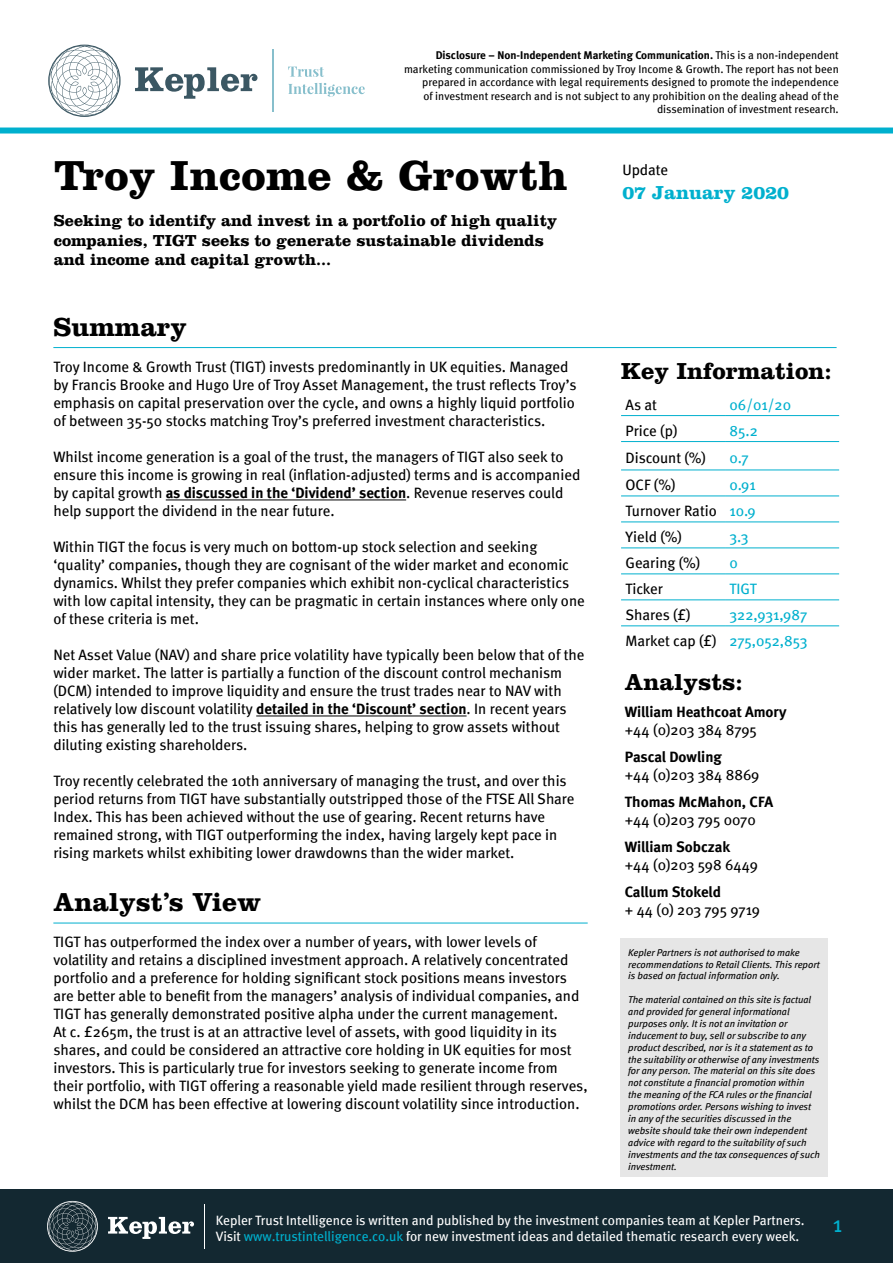
<style>
.page{position:relative;width:893px;height:1263px;background:#fff}
.page>*{position:absolute;margin:0;border:0;box-sizing:border-box;transform-origin:0 0}
.t1{font:700 43.5px "Clarendon LT Std";letter-spacing:.01em;color:#000}
.t2{font:700 27px "Clarendon LT Std";color:#000}
.t3{font:700 24px "Clarendon LT Std";color:#000}
.t4{font:22.5px "Meta";color:#00b0ce}
.t5{font:700 19.5px "Clarendon LT Std";color:#00b0ce}
.t6{font:700 16.5px/19.8px "Clarendon LT Std";color:#000}
.t7{font:15px/18px "Meta";color:#000}
.t8{font:700 15px "Meta";color:#000}
.t9{font:15px/26px "Meta";color:#00b0ce;text-align:right}
.t10{font:13.5px/16.2px "Meta";color:#fff}
.t11{font:11.25px/13.5px "Meta";color:#000;text-align:right}
.t12{font:11.25px "Meta Bold LF";color:#000}
.t13{font:italic 9.9px/11.9px "Meta Book LF";color:#000}
.s1{font-family:"Meta"}
.s2{font-family:"Meta Bold LF"}
.s3{color:#00b0ce}
.s4{color:#000}
</style>
<div class="page">
<div style="left:0;top:128px;width:893px;height:6px;background:#00b0ce"></div>
<svg style="left:135px;top:67px;width:122px;height:32px"></svg>
<svg style="left:48px;top:45px;width:73px;height:72px"></svg>
<svg style="left:288px;top:67px;width:36px;height:10px"></svg>
<svg style="left:288px;top:83px;width:77px;height:14px"></svg>
<hr style="left:272px;top:50px;width:1px;height:62px;background:#87bfcc">
<div style="left:0;top:1189px;width:893px;height:74px;background:#132831"></div>
<svg style="left:108px;top:1217px;width:86px;height:22px"></svg>
<svg style="left:47px;top:1201px;width:51px;height:51px"></svg>
<hr style="left:204px;top:1204px;width:1px;height:44px;background:#fff">
<hr style="left:53px;top:347px;width:784px;height:1px;background:#00b0ce">
<hr style="left:166px;top:500px;width:240px;height:1px;background:#000">
<hr style="left:256px;top:716px;width:211px;height:1px;background:#000">
<hr style="left:53px;top:923px;width:535px;height:1px;background:#00b0ce">
<hr style="left:621px;top:441px;width:104px;height:1px;background:#00b0ce">
<hr style="left:725px;top:441px;width:114px;height:1px;background:#00b0ce">
<hr style="left:621px;top:470px;width:104px;height:1px;background:#00b0ce">
<hr style="left:725px;top:470px;width:114px;height:1px;background:#00b0ce">
<hr style="left:621px;top:496px;width:104px;height:1px;background:#00b0ce">
<hr style="left:725px;top:496px;width:114px;height:1px;background:#00b0ce">
<hr style="left:621px;top:521px;width:104px;height:1px;background:#00b0ce">
<hr style="left:725px;top:521px;width:114px;height:1px;background:#00b0ce">
<hr style="left:621px;top:547px;width:104px;height:1px;background:#00b0ce">
<hr style="left:725px;top:547px;width:114px;height:1px;background:#00b0ce">
<hr style="left:621px;top:573px;width:104px;height:1px;background:#00b0ce">
<hr style="left:725px;top:573px;width:114px;height:1px;background:#00b0ce">
<hr style="left:621px;top:599px;width:104px;height:1px;background:#00b0ce">
<hr style="left:725px;top:599px;width:114px;height:1px;background:#00b0ce">
<hr style="left:621px;top:625px;width:104px;height:1px;background:#00b0ce">
<hr style="left:725px;top:625px;width:114px;height:1px;background:#00b0ce">
<hr style="left:621px;top:415px;width:104px;height:1px;background:#00b0ce">
<hr style="left:725px;top:415px;width:114px;height:1px;background:#00b0ce">
<div style="left:621px;top:939px;width:207px;height:238px;background:#e6e6e6"></div>
<p class="t12" style="left:436px;top:48px;width:405px">Disclosure – Non-Independent Marketing Communication. <span class="s1">This is a non-independent</span></p>
<p class="t11" style="left:404px;top:62px;width:436px">marketing communication commissioned by Troy Income &amp; Growth. The report has not been prepared in accordance with legal requirements designed to promote the independence<br>of investment research and is not subject to any prohibition on the dealing ahead of the dissemination of investment research.</p>
<h1 class="t1" style="left:54px;top:149px;width:515px">Troy Income &amp; Growth</h1>
<p class="t7" style="left:622px;top:161px;width:47px">Update</p>
<h3 class="t5" style="left:622px;top:180px;width:168px">07 January 2020</h3>
<p class="t6" style="left:54px;top:210px;width:505px">Seeking to identify and invest in a portfolio of high quality companies, TIGT seeks to generate sustainable dividends and income and capital growth...</p>
<h2 class="t2" style="left:53px;top:311px;width:135px">Summary</h2>
<p class="t7" style="left:53px;top:357px;width:525px">Troy Income &amp; Growth Trust (TIGT) invests predominantly in UK equities. Managed by Francis Brooke and Hugo Ure of Troy Asset Management, the trust reflects Troy’s emphasis on capital preservation over the cycle, and owns a highly liquid portfolio of between 35-50 stocks matching Troy’s preferred investment characteristics.</p>
<p class="t7" style="left:53px;top:447px;width:528px">Whilst income generation is a goal of the trust, the managers of TIGT also seek to ensure this income is growing in real (inflation-adjusted) terms and is accompanied by capital growth <span class="s2">as discussed in the ‘Dividend’ section</span>. Revenue reserves could help support the dividend in the near future.</p>
<p class="t7" style="left:53px;top:537px;width:533px">Within TIGT the focus is very much on bottom-up stock selection and seeking ‘quality’ companies, though they are cognisant of the wider market and economic dynamics. Whilst they prefer companies which exhibit non-cyclical characteristics with low capital intensity, they can be pragmatic in certain instances where only one of these criteria is met.</p>
<p class="t7" style="left:53px;top:645px;width:533px">Net Asset Value (NAV) and share price volatility have typically been below that of the wider market. The latter is partially a function of the discount control mechanism (DCM) intended to improve liquidity and ensure the trust trades near to NAV with relatively low discount volatility <span class="s2">detailed in the ‘Discount’ section</span>. In recent years this has generally led to the trust issuing shares, helping to grow assets without diluting existing shareholders.</p>
<p class="t7" style="left:53px;top:771px;width:523px">Troy recently celebrated the 10th anniversary of managing the trust, and over this period returns from TIGT have substantially outstripped those of the FTSE All Share Index. This has been achieved without the use of gearing. Recent returns have remained strong, with TIGT outperforming the index, having largely kept pace in rising markets whilst exhibiting lower drawdowns than the wider market.</p>
<h2 class="t2" style="left:53px;top:886px;width:209px">Analyst’s View</h2>
<p class="t7" style="left:53px;top:933px;width:536px">TIGT has outperformed the index over a number of years, with lower levels of volatility and retains a disciplined investment approach. A relatively concentrated portfolio and a preference for holding significant stock positions means investors are better able to benefit from the managers’ analysis of individual companies, and TIGT has generally demonstrated positive alpha under the current management.<br>At c. £265m, the trust is at an attractive level of assets, with good liquidity in its shares, and could be considered an attractive core holding in UK equities for most investors. This is particularly true for investors seeking to generate income from their portfolio, with TIGT offering a reasonable yield made resilient through reserves, whilst the DCM has been effective at lowering discount volatility since introduction.</p>
<h3 class="t3" style="left:621px;top:356px;width:212px">Key Information:</h3>
<p class="t7" style="left:626px;top:395px;width:33px">As at</p>
<p class="t9" style="left:729px;top:391px;width:63px">06/01/20</p>
<p class="t7" style="left:626px;top:421px;width:53px">Price (p)</p>
<p class="t9" style="left:729px;top:417px;width:30px">85.2</p>
<p class="t7" style="left:626px;top:448px;width:82px">Discount (%)</p>
<p class="t9" style="left:729px;top:444px;width:21px">0.7</p>
<p class="t7" style="left:626px;top:475px;width:51px">OCF (%)</p>
<p class="t7" style="left:626px;top:471px;width:132px;line-height:26px;text-align:justify;text-indent:104px"><span class="s3">0.91<br></span>Turnover Ratio <span class="s3">10.9<br></span>Yield (%)</p>
<p class="t9" style="left:729px;top:523px;width:21px">3.3</p>
<p class="t7" style="left:626px;top:553px;width:76px">Gearing (%)</p>
<p class="t9" style="left:729px;top:549px;width:10px">0</p>
<p class="t7" style="left:626px;top:579px;width:39px">Ticker</p>
<p class="t9" style="left:729px;top:575px;width:29px">TIGT</p>
<p class="t7" style="left:626px;top:605px;width:67px">Shares (£)</p>
<p class="t9" style="left:626px;top:601px;width:184px">322,931,987<br><span class="s4">Market cap (£)</span> 275,052,853</p>
<h3 class="t3" style="left:625px;top:667px;width:120px">Analysts:</h3>
<p class="t8" style="left:625px;top:703px;width:163px">William Heathcoat Amory</p>
<p class="t7" style="left:625px;top:721px;width:134px">+44 (0)203 384 8795</p>
<p class="t8" style="left:625px;top:748px;width:98px">Pascal Dowling</p>
<p class="t7" style="left:625px;top:766px;width:136px">+44 (0)203 384 8869</p>
<p class="t8" style="left:625px;top:793px;width:150px">Thomas McMahon, CFA</p>
<p class="t7" style="left:625px;top:811px;width:132px">+44 (0)203 795 0070</p>
<p class="t8" style="left:625px;top:838px;width:107px">William Sobczak</p>
<p class="t7" style="left:625px;top:856px;width:135px">+44 (0)203 598 6449</p>
<p class="t8" style="left:625px;top:883px;width:98px">Callum Stokeld</p>
<p class="t7" style="left:625px;top:901px;width:137px">+ 44 (0) 203 795 9719</p>
<p class="t13" style="left:628px;top:946px;width:193px">Kepler Partners is not authorised to make recommendations to Retail Clients. This report is based on factual information only.</p>
<p class="t13" style="left:628px;top:994px;width:193px">The material contained on this site is factual and provided for general informational purposes only. It is not an invitation or inducement to buy, sell or subscribe to any product described, nor is it a statement as to the suitability or otherwise of any investments for any person. The material on this site does not constitute a financial promotion within the meaning of the FCA rules or the financial promotions order. Persons wishing to invest in any of the securities discussed in the website should take their own independent advice with regard to the suitability of such investments and the tax consequences of such investment.</p>
<p class="t10" style="left:216px;top:1211px;width:590px">Kepler Trust Intelligence is written and published by the investment companies team at Kepler Partners.<br>Visit <span class="s3">www.trustintelligence.co.uk</span> for new investment ideas and detailed thematic research every week.</p>
<h3 class="t4" style="left:833px;top:1211px;width:11px">1</h3>
</div>
